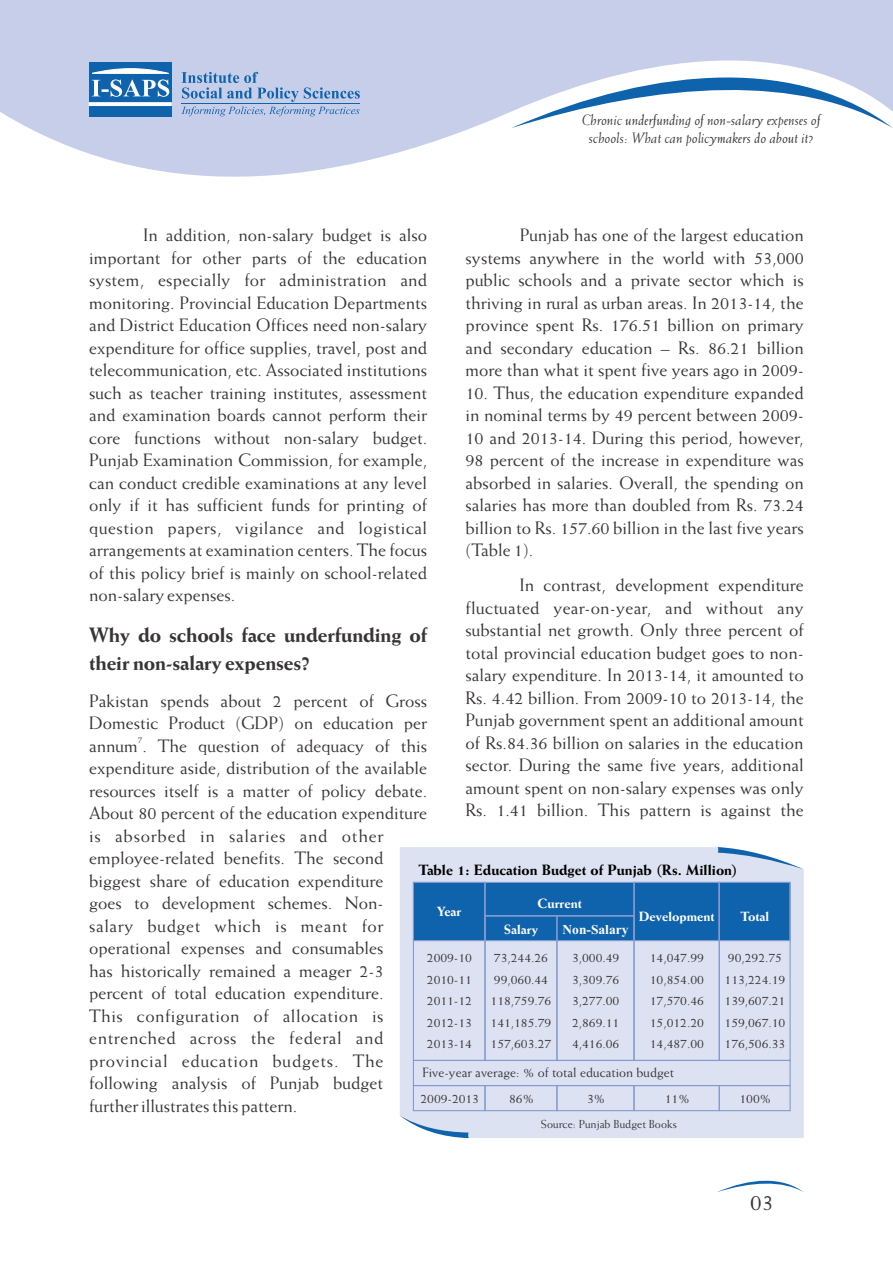
<style>
.page{position:relative;width:893px;height:1263px;background:#fff}
.page>*{position:absolute;margin:0;border:0;box-sizing:border-box;transform-origin:0 0}
.t1{font:23.1px "Weiss";color:#373435}
.t2{font:800 21px/27.8px "Weiss BT";letter-spacing:-.005em;color:#373435}
.t3{font:18px/22.5px "Weiss";color:#373435;text-align:justify}
.t4{font:italic 15px/17.2px "Weiss";color:#373435;text-align:center}
.t5{font:800 15px "Weiss BT";color:#000}
.t6{font:13.5px/21.5px "Weiss";color:#373435;text-align:justify}
.t7{font:800 13.5px "Weiss BT";color:#fefefe}
.t8{font:700 13.5px "Times New Roman";color:#fefefe}
.t9{font:11.7px "Weiss";color:#373435}
.t10{font:9px "Weiss";color:#373435}
</style>
<div class="page">
<svg style="left:0;top:0;width:893px;height:177px;fill:#c6cee9"></svg>
<svg style="left:511px;top:59px;width:382px;height:69px"></svg>
<svg style="left:717px;top:1180px;width:86px;height:12px"></svg>
<div style="left:89px;top:62px;width:82px;height:54px;background:#0f62ac"></div>
<svg style="left:89px;top:68px;width:83px;height:38px"></svg>
<svg style="left:181px;top:72px;width:179px;height:44px;background:#a7bcde"></svg>
<hr style="left:182px;top:103px;width:178px;height:1px;background:#0f62ac">
<div style="left:400px;top:847px;width:404px;height:291px;background:#dde2f2"></div>
<svg style="left:718px;top:847px;width:86px;height:22px"></svg>
<svg style="left:400px;top:1115px;width:69px;height:23px"></svg>
<div style="left:412px;top:881px;width:379px;height:61px;background:#0f62ac"></div>
<div style="left:413px;top:882px;width:73px;height:179px;border:1px solid #859bce"></div>
<div style="left:413px;top:1085px;width:73px;height:26px;border:1px solid #859bce"></div>
<div style="left:484px;top:915px;width:73px;height:146px;border:1px solid #859bce"></div>
<div style="left:484px;top:1085px;width:73px;height:26px;border:1px solid #859bce"></div>
<div style="left:556px;top:915px;width:79px;height:146px;border:1px solid #859bce"></div>
<div style="left:556px;top:1085px;width:79px;height:26px;border:1px solid #859bce"></div>
<div style="left:633px;top:882px;width:87px;height:179px;border:1px solid #859bce"></div>
<div style="left:633px;top:1085px;width:87px;height:26px;border:1px solid #859bce"></div>
<div style="left:719px;top:882px;width:72px;height:179px;border:1px solid #859bce"></div>
<div style="left:719px;top:1085px;width:72px;height:26px;border:1px solid #859bce"></div>
<p class="t4" style="left:582px;top:113px;width:240px">Chronic underfunding of non-salary expenses of schools: What can policymakers do about it?</p>
<p class="t3" style="left:466px;top:225px;width:340px;text-indent:54px">Punjab has one of the largest education systems anywhere in the world with 53,000 public schools and a private sector which is thriving in rural as urban areas. In 2013-14, the province spent Rs. 176.51 billion on primary and secondary education – Rs. 86.21 billion more than what it spent five years ago in 2009-</p>
<p class="t3" style="left:466px;top:383px;width:340px">10. Thus, the education expenditure expanded in nominal terms by 49 percent between 2009- 10 and 2013-14. During this period, however, 98 percent of the increase in expenditure was absorbed in salaries. Overall, the spending on salaries has more than doubled from Rs. 73.24 billion to Rs. 157.60 billion in the last five years (Table 1).</p>
<p class="t3" style="left:466px;top:575px;width:340px;text-indent:54px">In contrast, development expenditure fluctuated year-on-year, and without any substantial net growth. Only three percent of total provincial education budget goes to non&shy;salary expenditure. In 2013-14, it amounted to Rs. 4.42 billion. From 2009-10 to 2013-14, the Punjab government spent an additional amount of Rs.84.36 billion on salaries in the education sector. During the same five years, additional amount spent on non-salary expenses was only Rs. 1.41 billion. This pattern is against the</p>
<p class="t3" style="left:89px;top:225px;width:340px;text-indent:54px">In addition, non-salary budget is also important for other parts of the education system, especially for administration and monitoring. Provincial Education Departments and District Education Offices need non-salary expenditure for office supplies, travel, post and telecommunication, etc. Associated institutions such as teacher training institutes, assessment and examination boards cannot perform their core functions without non-salary budget.<br>Punjab Examination Commission, for example, can conduct credible examinations at any level only if it has sufficient funds for printing of question papers, vigilance and logistical arrangements at examination centers. The focus of this policy brief is mainly on school-related non-salary expenses.</p>
<p class="t2" style="left:89px;top:623px;width:340px">Why do schools face underfunding of their non-salary expenses?</p>
<p class="t3" style="left:89px;top:690px;width:340px">Pakistan spends about 2 percent of Gross<br>Domestic Product (GDP) on education per</p>
<p class="t10" style="left:138px;top:736px;width:6px">7</p>
<p class="t3" style="left:89px;top:735px;width:340px;text-align:left">annum . The question of adequacy of this expenditure aside, distribution of the available resources itself is a matter of policy debate.<br>About 80 percent of the education expenditure is absorbed in salaries and other employee-related benefits. The second biggest share of education expenditure<br>goes to development schemes. Non&shy;salary budget which is meant for operational expenses and consumables<br>has historically remained a meager 2-3 percent of total education expenditure.<br>This configuration of allocation is entrenched across the federal and provincial education budgets. The following analysis of Punjab budget further illustrates this pattern.</p>
<p class="t5" style="left:419px;top:863px;width:321px">Table 1: Education Budget of Punjab (Rs. Million)</p>
<p class="t7" style="left:537px;top:897px;width:46px">Current</p>
<p class="t7" style="left:437px;top:906px;width:26px">Year</p>
<p class="t7" style="left:639px;top:911px;width:77px">Development</p>
<p class="t7" style="left:741px;top:911px;width:30px">Total</p>
<p class="t7" style="left:504px;top:923px;width:36px">Salary</p>
<p class="t8" style="left:562px;top:924px;width:68px">Non-Salary</p>
<p class="t6" style="left:427px;top:948px;width:46px">2009-10<br>2010-11<br>2011-12<br>2012-13<br>2013-14</p>
<p class="t6" style="left:491px;top:948px;width:62px;text-align:left">73,244.26<br>99,060.44<br>118,759.76<br>141,185.79<br>157,603.27</p>
<p class="t6" style="left:572px;top:948px;width:49px">3,000.49<br>3,309.76<br>3,277.00<br>2,869.11<br>4,416.06</p>
<p class="t6" style="left:650px;top:948px;width:55px">14,047.99<br>10,854.00<br>17,570.46<br>15,012.20<br>14,487.00</p>
<p class="t6" style="left:725px;top:948px;width:62px;text-align:left">90,292.75<br>113,224.19<br>139,607.21<br>159,067.10<br>176,506.33</p>
<p class="t6" style="left:421px;top:1060px;width:255px;line-height:26px">Five-year average: % of total education budget<br>2009-2013</p>
<p class="t6" style="left:509px;top:1088px;width:26px">86%</p>
<p class="t6" style="left:587px;top:1088px;width:19px">3%</p>
<p class="t6" style="left:665px;top:1088px;width:26px">11%</p>
<p class="t6" style="left:739px;top:1088px;width:33px">100%</p>
<p class="t9" style="left:541px;top:1120px;width:137px">Source: Punjab Budget Books</p>
<p class="t1" style="left:750px;top:1193px;width:25px">03</p>
</div>
